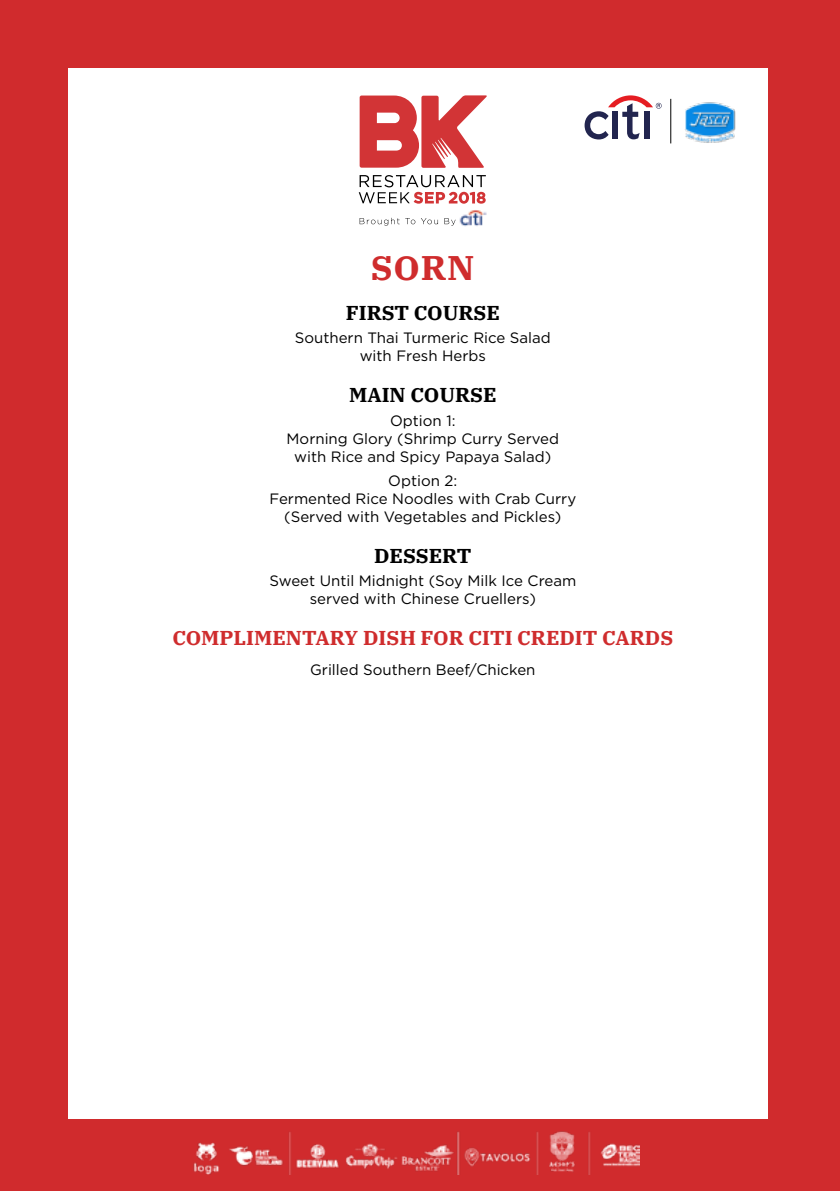
<style>
.page{position:relative;width:840px;height:1191px;background:#fff}
.page>*{position:absolute;margin:0;border:0;box-sizing:border-box;transform-origin:0 0}
.t1{font:700 34px "IBM Plex Serif";color:#cf2c2d}
.t2{font:700 20px "IBM Plex Serif";color:#cf2c2d}
.t3{font:700 20px "IBM Plex Serif";color:#000}
.t4{font:15px/18px "Gotham";color:#000;text-align:center}
</style>
<div class="page">
<div style="left:0;top:0;width:839px;height:1191px;background:#d02b2d"></div>
<div style="left:68px;top:68px;width:699px;height:1051px;background:#fff"></div>
<img style="left:685px;top:102px;width:50px;height:41px">
<hr style="left:670px;top:99px;width:1px;height:44px;background:#000">
<svg style="left:584px;top:95px;width:77px;height:44px"></svg>
<svg style="left:359px;top:95px;width:127px;height:73px"></svg>
<svg style="left:358px;top:175px;width:127px;height:29px"></svg>
<img style="left:459px;top:210px;width:27px;height:17px">
<svg style="left:359px;top:218px;width:40px;height:8px"></svg>
<svg style="left:405px;top:218px;width:33px;height:6px"></svg>
<svg style="left:444px;top:218px;width:11px;height:8px"></svg>
<img style="left:193px;top:1131px;width:446px;height:43px">
<h1 class="t1" style="left:371px;top:241px;width:105px">SORN</h1>
<h2 class="t3" style="left:345px;top:296px;width:156px">FIRST COURSE</h2>
<p class="t4" style="left:295px;top:329px;width:257px">Southern Thai Turmeric Rice Salad with Fresh Herbs</p>
<h2 class="t3" style="left:349px;top:379px;width:149px">MAIN COURSE</h2>
<p class="t4" style="left:286px;top:411px;width:274px">Option 1:<br>Morning Glory (Shrimp Curry Served with Rice and Spicy Papaya Salad)</p>
<p class="t4" style="left:269px;top:471px;width:308px">Option 2:<br>Fermented Rice Noodles with Crab Curry (Served with Vegetables and Pickles)</p>
<h2 class="t3" style="left:374px;top:539px;width:99px">DESSERT</h2>
<p class="t4" style="left:269px;top:572px;width:308px">Sweet Until Midnight (Soy Milk Ice Cream served with Chinese Cruellers)</p>
<h2 class="t2" style="left:172px;top:622px;width:502px">COMPLIMENTARY DISH FOR CITI CREDIT CARDS</h2>
<p class="t4" style="left:310px;top:660px;width:227px">Grilled Southern Beef/Chicken</p>
</div>
